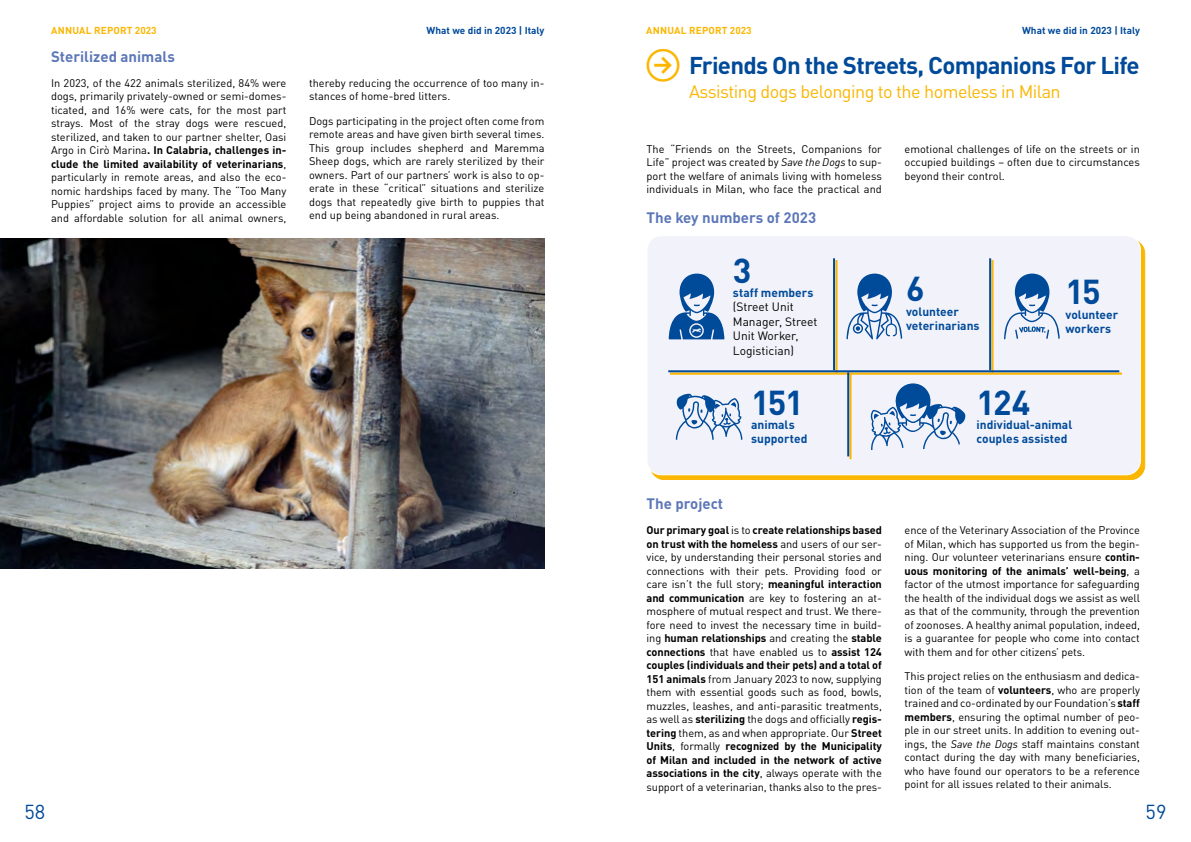
<style>
.page{position:relative;width:1191px;height:842px;background:#fff}
.page>*{position:absolute;margin:0;border:0;box-sizing:border-box;transform-origin:0 0}
.t1{font:700 34.2px "DIN Pro";letter-spacing:-.055em;color:#004a9a}
.t2{font:700 24px "DIN Pro";letter-spacing:-.03em;color:#004a9a}
.t3{font:20px "DIN Pro";color:#004a9a}
.t4{font:18px "DIN Pro";letter-spacing:-.03em;color:#fab600}
.t5{font:700 15px "DIN Pro";color:#5c77b8}
.t6{font:700 12px/14.4px "DIN Pro";color:#004a9a}
.t7{font:12px/14.4px "DIN Pro";color:#000}
.t8{font:11px/13.5px "DIN Pro";color:#000;text-align:justify}
.t9{font:700 10px "DIN Pro";color:#004a9a}
.t10{font:700 10px "DIN Pro";letter-spacing:.02em;color:#fab600}
.s1{font-weight:700}
.s2{font-style:italic}
</style>
<div class="page">
<svg style="left:650px;top:240px;width:495px;height:239px;background:#fac025"></svg>
<div style="left:647px;top:236px;width:493px;height:239px;background:#f2f3fa;border-radius:14px"></div>
<div style="left:646px;top:235px;width:494px;height:240px;border:1px solid #fff;border-radius:14px"></div>
<svg style="left:668px;top:274px;width:56px;height:65px"></svg>
<svg style="left:1004px;top:274px;width:55px;height:65px"></svg>
<svg style="left:846px;top:274px;width:56px;height:65px"></svg>
<svg style="left:870px;top:383px;width:95px;height:67px"></svg>
<svg style="left:676px;top:394px;width:66px;height:46px"></svg>
<hr style="left:835px;top:260px;width:2px;height:112px;background:#fab600">
<hr style="left:833px;top:258px;width:2px;height:112px;background:#004a9a">
<hr style="left:991px;top:260px;width:2px;height:112px;background:#fab600">
<hr style="left:989px;top:258px;width:2px;height:112px;background:#004a9a">
<hr style="left:670px;top:372px;width:451px;height:2px;background:#fab600">
<hr style="left:668px;top:370px;width:451px;height:2px;background:#004a9a">
<hr style="left:849px;top:374px;width:2px;height:85px;background:#fab600">
<hr style="left:847px;top:372px;width:2px;height:84px;background:#004a9a">
<img style="left:0;top:239px;width:544px;height:329px">
<p class="t10" style="left:51px;top:22px;width:107px">ANNUAL REPORT 2023</p>
<p class="t9" style="left:426px;top:22px;width:119px">What we did in 2023 | Italy</p>
<p class="t10" style="left:646px;top:22px;width:107px">ANNUAL REPORT 2023</p>
<p class="t9" style="left:1022px;top:22px;width:119px">What we did in 2023 | Italy</p>
<h3 class="t5" style="left:51px;top:44px;width:125px">Sterilized animals</h3>
<p class="t8" style="left:51px;top:75px;width:237px">In 2023, of the 422 animals sterilized, 84% were dogs, primarily privately-owned or semi-domes&shy;ticated, and 16% were cats, for the most part strays. Most of the stray dogs were rescued, sterilized, and taken to our partner shelter, Oasi Argo in Cirò Marina<span class="s1">. In Calabria, challenges in&shy;clude the limited availability of veterinarians</span>, particularly in remote areas, and also the eco&shy;nomic hardships faced by many. The “Too Many Puppies” project aims to provide an accessible and affordable solution for all animal owners,</p>
<p class="t8" style="left:309px;top:75px;width:237px">thereby reducing the occurrence of too many in&shy;stances of home-bred litters.</p>
<h2 class="t2" style="left:689px;top:46px;width:452px">Friends On the Streets, Companions For Life</h2>
<h3 class="t4" style="left:689px;top:78px;width:373px">Assisting dogs belonging to the homeless in Milan</h3>
<p class="t8" style="left:309px;top:113px;width:237px">Dogs participating in the project often come from remote areas and have given birth several times.<br>This group includes shepherd and Maremma Sheep dogs, which are rarely sterilized by their owners. Part of our partners’ work is also to op&shy;erate in these “critical” situations and sterilize dogs that repeatedly give birth to puppies that end up being abandoned in rural areas.</p>
<p class="t8" style="left:646px;top:141px;width:237px">The “Friends on the Streets, Companions for Life” project was created by <span class="s2">Save the Dogs</span> to sup&shy;port the welfare of animals living with homeless individuals in Milan, who face the practical and</p>
<p class="t8" style="left:904px;top:141px;width:237px">emotional challenges of life on the streets or in occupied buildings – often due to circumstances beyond their control.</p>
<h3 class="t5" style="left:646px;top:205px;width:171px">The key numbers of 2023</h3>
<h1 class="t1" style="left:733px;top:242px;width:20px">3</h1>
<p class="t6" style="left:733px;top:284px;width:82px">staff members</p>
<p class="t7" style="left:733px;top:299px;width:86px">(Street Unit<br>Manager, Street<br>Unit Worker,<br>Logistician)</p>
<h1 class="t1" style="left:751px;top:374px;width:54px">151</h1>
<p class="t6" style="left:751px;top:416px;width:58px">animals supported</p>
<h1 class="t1" style="left:906px;top:260px;width:20px">6</h1>
<p class="t6" style="left:906px;top:303px;width:75px">volunteer veterinarians</p>
<h1 class="t1" style="left:1065px;top:263px;width:37px">15</h1>
<p class="t6" style="left:1065px;top:306px;width:54px">volunteer workers</p>
<h1 class="t1" style="left:976px;top:374px;width:55px">124</h1>
<p class="t6" style="left:976px;top:416px;width:97px">individual-animal couples assisted</p>
<h3 class="t5" style="left:646px;top:491px;width:78px">The project</h3>
<p class="t8" style="left:646px;top:522px;width:237px"><span class="s1">Our primary goal</span> is to <span class="s1">create relationships based on trust with the homeless</span> and users of our ser&shy;vice, by understanding their personal stories and connections with their pets. Providing food or care isn’t the full story; <span class="s1">meaningful interaction and communication</span> are key to fostering an at&shy;mosphere of mutual respect and trust. We there&shy;fore need to invest the necessary time in build&shy;ing <span class="s1">human relationships</span> and creating the <span class="s1">stable connections</span> that have enabled us to <span class="s1">assist 124 couples (individuals and their pets) and a total of 151 animals</span> from January 2023 to now, supplying them with essential goods such as food, bowls, muzzles, leashes, and anti-parasitic treatments, as well as <span class="s1">sterilizing</span> the dogs and officially <span class="s1">regis&shy;tering</span> them, as and when appropriate. Our <span class="s1">Street Units</span>, formally <span class="s1">recognized by the Municipality of Milan and included in the network of active associations in the city</span>, always operate with the support of a veterinarian, thanks also to the pres-</p>
<p class="t8" style="left:904px;top:522px;width:237px">ence of the Veterinary Association of the Province of Milan, which has supported us from the begin&shy;ning. Our volunteer veterinarians ensure <span class="s1">contin&shy;uous monitoring of the animals’ well-being</span>, a factor of the utmost importance for safeguarding the health of the individual dogs we assist as well as that of the community, through the prevention of zoonoses. A healthy animal population, indeed, is a guarantee for people who come into contact with them and for other citizens’ pets.</p>
<p class="t8" style="left:904px;top:668px;width:237px">This project relies on the enthusiasm and dedica&shy;tion of the team of <span class="s1">volunteers</span>, who are properly trained and co-ordinated by our Foundation’s <span class="s1">staff members</span>, ensuring the optimal number of peo&shy;ple in our street units. In addition to evening out&shy;ings, the <span class="s2">Save the Dogs</span> staff maintains constant contact during the day with many beneficiaries, who have found our operators to be a reference point for all issues related to their animals.</p>
<h3 class="t3" style="left:24px;top:796px;width:22px">58</h3>
<h3 class="t3" style="left:1145px;top:796px;width:22px">59</h3>
</div>
